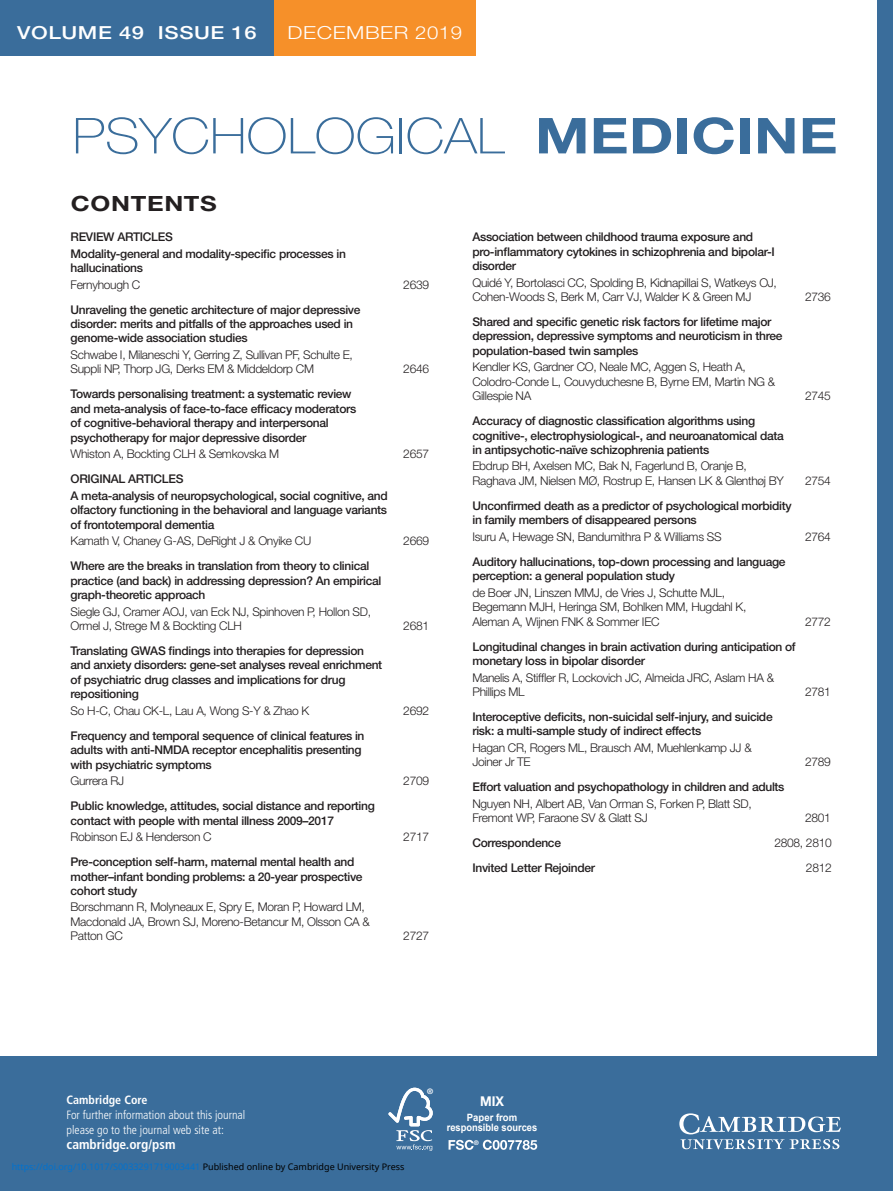
<style>
.page{position:relative;width:893px;height:1191px;background:#fff}
.page>*{position:absolute;margin:0;border:0;box-sizing:border-box;transform-origin:0 0}
.t1{font:100 49.5px "Helvetica Neue";color:#3a6d9b;scale:1.11 1}
.t2{font:700 21px "Helvetica Neue";letter-spacing:.025em;color:#231f20;scale:1.22 1}
.t3{font:500 18px "Helvetica Neue";letter-spacing:.025em;color:#fff;scale:1.22 1}
.t4{font:300 18px "Helvetica Neue";letter-spacing:.025em;color:#fff;scale:1.22 1}
.t5{font:700 condensed 13.5px "Frutiger";color:#fff}
.t6{font:700 13.5px "Helvetica Neue";color:#fff;scale:.95 1}
.t7{font:500 12px/14.4px "Helvetica Neue";letter-spacing:-.025em;color:#231f20}
.t8{font:300 12px/14.4px "Helvetica Neue";letter-spacing:-.025em;color:#231f20}
.t9{font:300 condensed 12px/15px "Frutiger";color:#fff}
.t10{font:700 10.2px "Arial";color:#fff;scale:.91 1}
.t11{font:700 10.05px "Arial";color:#fff;scale:.95 1}
.t12{font:9px "Noto Sans";color:#0172cf}
.t13{font:700 7.65px "Helvetica Neue";color:#fff}
.t14{font:700 6.45px "Helvetica Neue";color:#fff}
.s1{font-weight:700}
.s2{font-weight:300}
.s3{color:#000}
</style>
<div class="page">
<div style="left:0;top:1056px;width:893px;height:135px;background:#3a6d9b"></div>
<svg style="left:679px;top:1113px;width:162px;height:36px"></svg>
<div style="left:0;top:0;width:275px;height:56px;background:#3a6d9b"></div>
<div style="left:274px;top:0;width:202px;height:56px;background:#f69029"></div>
<div style="left:877px;top:0;width:16px;height:1191px;background:#3a6d9b"></div>
<svg style="left:388px;top:1087px;width:45px;height:63px"></svg>
<svg style="left:449px;top:1139px;width:25px;height:10px"></svg>
<svg style="left:483px;top:1139px;width:54px;height:10px"></svg>
<p class="t3" style="left:17px;top:26px;width:198px">VOLUME 49 ISSUE 16</p>
<p class="t4" style="left:288px;top:26px;width:145px">DECEMBER 2019</p>
<p class="t1" style="left:72px;top:118px;width:691px">PSYCHOLOGICAL <span class="s1">MEDICINE</span></p>
<p class="t2" style="left:71px;top:196px;width:121px">CONTENTS</p>
<p class="t7" style="left:71px;top:230px;width:277px;line-height:16.5px">REVIEW ARTICLE S<br>Modality-general and modality-specific processes in</p>
<p class="t7" style="left:71px;top:261px;width:74px;line-height:16.5px">hallucinations<br><span class="s2">Fernyhough C</span></p>
<p class="t7" style="left:71px;top:303px;width:291px">Unraveling the genetic architecture of major depressive disorder: merits and pitfalls of the approaches used in genome-wide association studies</p>
<p class="t8" style="left:71px;top:349px;width:284px">Schwabe I, Milaneschi Y, Gerring Z, Sullivan PF, Schulte E,<br>Suppli NP, Thorp JG, Derks EM &amp; Middeldorp CM</p>
<p class="t8" style="left:403px;top:278px;width:27px">2639</p>
<p class="t8" style="left:403px;top:363px;width:27px">2646</p>
<p class="t7" style="left:71px;top:388px;width:287px">Towards personalising treatment: a systematic review and meta-analysis of face-to-face efficacy moderators of cognitive-behavioral therapy and interpersonal psychotherapy for major depressive disorder</p>
<p class="t8" style="left:71px;top:448px;width:210px">Whiston A, Bockting CLH &amp; Semkovska M</p>
<p class="t8" style="left:403px;top:448px;width:27px">2657</p>
<p class="t7" style="left:71px;top:472px;width:319px;line-height:16.5px">ORIGINAL ARTICLES<br>A meta-analysis of neuropsychological, social cognitive, and</p>
<p class="t7" style="left:71px;top:504px;width:318px">olfactory functioning in the behavioral and language variants of frontotemporal dementia</p>
<p class="t8" style="left:71px;top:535px;width:242px">Kamath V, Chaney G-AS, DeRight J &amp; Onyike CU</p>
<p class="t8" style="left:403px;top:535px;width:27px">2669</p>
<p class="t7" style="left:71px;top:560px;width:312px">Where are the breaks in translation from theory to clinical practice (and back) in addressing depression? An empirical graph-theoretic approach</p>
<p class="t8" style="left:71px;top:605px;width:302px">Siegle GJ, Cramer AOJ, van Eck NJ, Spinhoven P, Hollon SD,<br>Ormel J, Strege M &amp; Bockting CLH</p>
<p class="t8" style="left:403px;top:619px;width:27px">2681</p>
<p class="t7" style="left:71px;top:644px;width:313px">Translating GWAS findings into therapies for depression and anxiety disorders: gene-set analyses reveal enrichment of psychiatric drug classes and implications for drug repositioning</p>
<p class="t8" style="left:71px;top:704px;width:240px">So H-C, Chau CK-L, Lau A, Wong S-Y &amp; Zhao K</p>
<p class="t8" style="left:403px;top:704px;width:27px">2692</p>
<p class="t7" style="left:71px;top:729px;width:295px">Frequency and temporal sequence of clinical features in adults with anti-NMDA receptor encephalitis presenting with psychiatric symptoms</p>
<p class="t8" style="left:71px;top:774px;width:55px">Gurrera RJ</p>
<p class="t8" style="left:403px;top:774px;width:27px">2709</p>
<p class="t7" style="left:71px;top:799px;width:306px">Public knowledge, attitudes, social distance and reporting contact with people with mental illness 2009–2017</p>
<p class="t8" style="left:71px;top:830px;width:143px">Robinson EJ &amp; Henderson C</p>
<p class="t8" style="left:403px;top:830px;width:27px">2717</p>
<p class="t7" style="left:71px;top:855px;width:294px">Pre-conception self-harm, maternal mental health and mother–infant bonding problems: a 20-year prospective cohort study</p>
<p class="t8" style="left:71px;top:901px;width:301px">Borschmann R, Molyneaux E, Spry E, Moran P, Howard LM,<br>Macdonald JA, Brown SJ, Moreno-Betancur M, Olsson CA &amp;<br>Patton GC</p>
<p class="t8" style="left:403px;top:930px;width:27px">2727</p>
<p class="t7" style="left:472px;top:231px;width:304px">Association between childhood trauma exposure and pro-inflammatory cytokines in schizophrenia and bipolar-I disorder</p>
<p class="t8" style="left:472px;top:276px;width:306px">Quidé Y, Bortolasci CC, Spolding B, Kidnapillai S, Watkeys OJ,<br>Cohen-Woods S, Berk M, Carr VJ, Walder K &amp; Green MJ</p>
<p class="t7" style="left:472px;top:315px;width:312px">Shared and specific genetic risk factors for lifetime major depression, depressive symptoms and neuroticism in three population-based twin samples</p>
<p class="t8" style="left:472px;top:361px;width:304px">Kendler KS, Gardner CO, Neale MC, Aggen S, Heath A,<br>Colodro-Conde L, Couvyduchesne B, Byrne EM, Martin NG &amp;<br>Gillespie NA</p>
<p class="t7" style="left:472px;top:415px;width:313px">Accuracy of diagnostic classification algorithms using cognitive-, electrophysiological-, and neuroanatomical data in antipsychotic-naïve schizophrenia patients</p>
<p class="t8" style="left:472px;top:460px;width:313px">Ebdrup BH, Axelsen MC, Bak N, Fagerlund B, Oranje B,<br>Raghava JM, Nielsen MØ, Rostrup E, Hansen LK &amp; Glenthøj BY</p>
<p class="t8" style="left:805px;top:290px;width:27px">2736</p>
<p class="t8" style="left:805px;top:390px;width:27px">2745</p>
<p class="t8" style="left:805px;top:474px;width:27px">2754</p>
<p class="t7" style="left:472px;top:499px;width:321px">Unconfirmed death as a predictor of psychological morbidity in family members of disappeared persons</p>
<p class="t8" style="left:472px;top:530px;width:251px">Isuru A, Hewage SN, Bandumithra P &amp; Williams SS</p>
<p class="t8" style="left:805px;top:530px;width:27px">2764</p>
<p class="t7" style="left:472px;top:555px;width:315px">Auditory hallucinations, top-down processing and language perception: a general population study</p>
<p class="t8" style="left:472px;top:586px;width:275px">de Boer JN, Linszen MMJ, de Vries J, Schutte MJL,<br>Begemann MJH, Heringa SM, Bohlken MM, Hugdahl K,<br>Aleman A, Wijnen FNK &amp; Sommer IEC</p>
<p class="t8" style="left:805px;top:615px;width:27px">2772</p>
<p class="t7" style="left:472px;top:640px;width:325px">Longitudinal changes in brain activation during anticipation of monetary loss in bipolar disorder</p>
<p class="t8" style="left:472px;top:671px;width:303px">Manelis A, Stiffler R, Lockovich JC, Almeida JRC, Aslam HA &amp;<br>Phillips ML</p>
<p class="t7" style="left:472px;top:710px;width:302px">Interoceptive deficits, non-suicidal self-injury, and suicide risk: a multi-sample study of indirect effects</p>
<p class="t8" style="left:472px;top:741px;width:281px">Hagan CR, Rogers ML, Brausch AM, Muehlenkamp JJ &amp;<br>Joiner Jr TE</p>
<p class="t8" style="left:805px;top:685px;width:27px">2781</p>
<p class="t8" style="left:805px;top:756px;width:27px">2789</p>
<p class="t7" style="left:472px;top:780px;width:314px;line-height:16.5px">Effort valuation and psychopathology in children and adults<br><span class="s2">Nguyen NH, Albert AB, Van Orman S, Forken P, Blatt SD,</span></p>
<p class="t8" style="left:472px;top:812px;width:177px">Fremont WP, Faraone SV &amp; Glatt SJ</p>
<p class="t8" style="left:805px;top:812px;width:27px">2801</p>
<p class="t7" style="left:472px;top:837px;width:90px">Correspondence</p>
<p class="t8" style="left:774px;top:837px;width:59px">2808, 2810</p>
<p class="t7" style="left:472px;top:862px;width:124px">Invited Letter Rejoinder</p>
<p class="t8" style="left:806px;top:862px;width:27px">2812</p>
<p class="t9" style="left:67px;top:1093px;width:180px"><span class="s1">Cambridge Core<br></span>For further information about this journal please go to the journal web site at:</p>
<p class="t5" style="left:67px;top:1139px;width:110px">cambridge.org/psm</p>
<p class="t12" style="left:12px;top:1160px;width:394px">https://doi.org/10.1017/S0033291719003441 <span class="s3">Published online by Cambridge University Press</span></p>
<p class="t13" style="left:427px;top:1088px;width:8px">®</p>
<p class="t6" style="left:480px;top:1096px;width:27px">MIX</p>
<p class="t11" style="left:467px;top:1111px;width:54px">Paper from</p>
<p class="t10" style="left:447px;top:1121px;width:101px">responsible sources</p>
<p class="t14" style="left:474px;top:1140px;width:7px">®</p>
</div>
